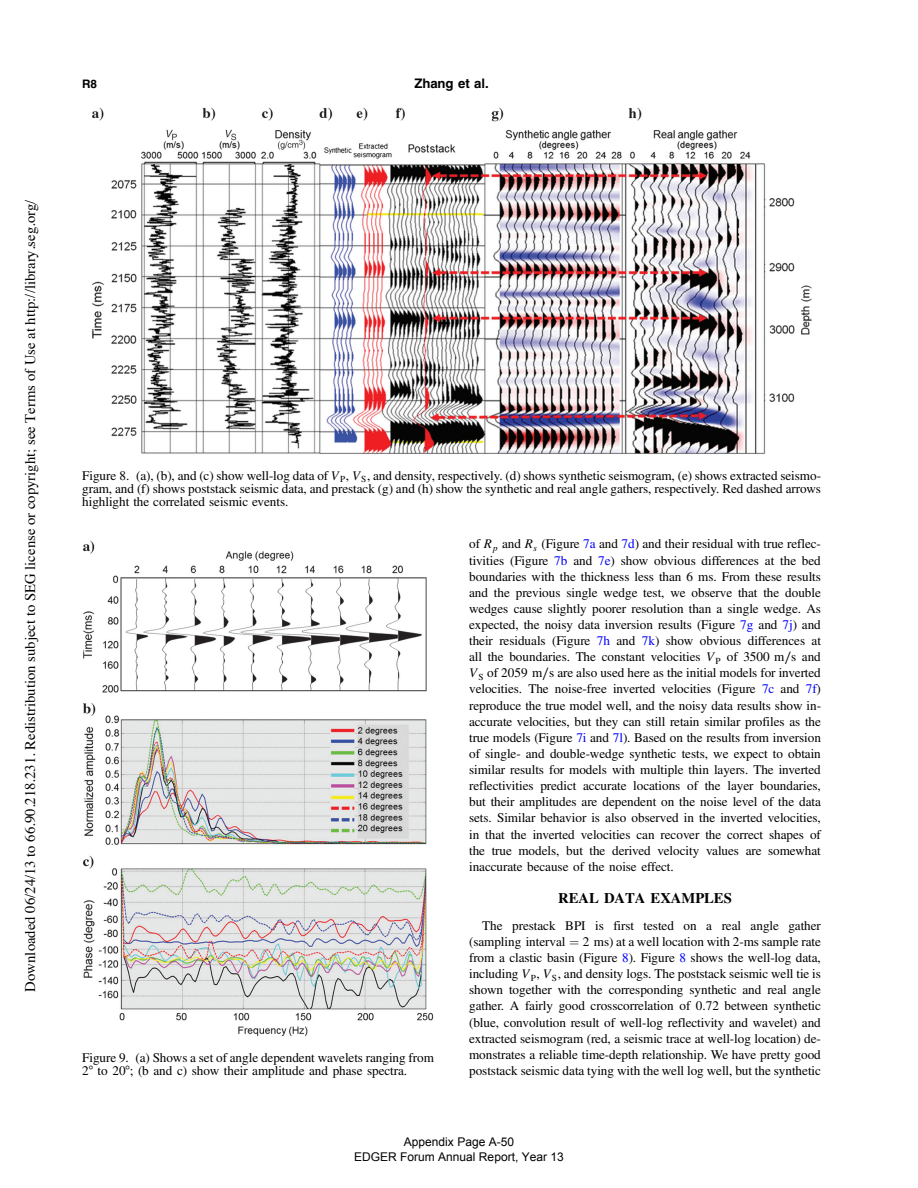
<style>
.page{position:relative;width:918px;height:1188px;background:#fff}
.page>*{position:absolute;margin:0;border:0;box-sizing:border-box;transform-origin:0 0}
.t1{font:14.7px "Times";color:#000}
.t2{font:14.7px "Adv T Td 40 fda 3 b.B";color:#000}
.t3{font:13.2px/16px "Adv TT3 c 2 d 9 f 11";color:#000;text-align:justify}
.t4{font:13.2px "Adv O Tf 3919 c 9 c.B";color:#000}
.t5{font:12px/14.4px "Arial";color:#000;text-align:center}
.t6{font:11.7px "Adv O Tf 3919 c 9 c.B";color:#000}
.s1{font-family:"Adv T Td 0 b 5 fdba.I"}
.s2{color:#00f}
.s3{font-family:"Adv T Tbdb 21 c 9 e"}
.s4{font-family:"Adv OT8608 a 8 d 1"}
.s5{font-family:"Adv P4 C4 E74"}
</style>
<div class="page">
<img style="left:83px;top:540px;width:351px;height:497px">
<img style="left:92px;top:108px;width:720px;height:346px">
<p class="t1" style="left:24px;top:992px;width:793px;rotate:-90deg">Downloaded 06/24/13 to 66.90.218.231. Redistribution subject to SEG license or copyright; see Terms of Use at http://library.seg.org/</p>
<p class="t6" style="left:82px;top:77px;width:16px">R8</p>
<p class="t4" style="left:414px;top:76px;width:76px">Zhang et al.</p>
<p class="t3" style="left:82px;top:468px;width:740px;line-height:13.2px">Figure 8. (a), (b), and (c) show well-log data of <span class="s1">V</span><sub>P</sub>, <span class="s1">V</span><sub>S</sub>, and density, respectively. (d) shows synthetic seismogram, (e) shows extracted seismo&shy;gram, and (f) shows poststack seismic data, and prestack (g) and (h) show the synthetic and real angle gathers, respectively. Red dashed arrows highlight the correlated seismic events.</p>
<p class="t3" style="left:82px;top:1050px;width:353px;line-height:13.2px">Figure 9. (a) Shows a set of angle dependent wavelets ranging from<br>2° to 20°; (b and c) show their amplitude and phase spectra.</p>
<p class="t3" style="left:469px;top:536px;width:353px">of <span class="s1">R</span><sub>p</sub> and <span class="s1">R</span><sub>s</sub> (Figure <span class="s2">7a</span> and <span class="s2">7d</span>) and their residual with true reflec&shy;tivities (Figure <span class="s2">7b</span> and <span class="s2">7e</span>) show obvious differences at the bed boundaries with the thickness less than 6 ms. From these results and the previous single wedge test, we observe that the double wedges cause slightly poorer resolution than a single wedge. As expected, the noisy data inversion results (Figure <span class="s2">7g</span> and <span class="s2">7j</span>) and their residuals (Figure <span class="s2">7h</span> and <span class="s2">7k</span>) show obvious differences at all the boundaries. The constant velocities <span class="s1">V</span><sub>P</sub> of <span class="s3">3500 m</span><span class="s4">∕</span><span class="s3">s</span> and <span class="s1">V</span><sub>S</sub> of <span class="s3">2059 m</span><span class="s4">∕</span><span class="s3">s</span> are also used here as the initial models for inverted velocities. The noise-free inverted velocities (Figure <span class="s2">7c</span> and <span class="s2">7f</span>) reproduce the true model well, and the noisy data results show in&shy;accurate velocities, but they can still retain similar profiles as the true models (Figure <span class="s2">7i</span> and <span class="s2">7l</span>). Based on the results from inversion of single- and double-wedge synthetic tests, we expect to obtain similar results for models with multiple thin layers. The inverted reflectivities predict accurate locations of the layer boundaries, but their amplitudes are dependent on the noise level of the data sets. Similar behavior is also observed in the inverted velocities, in that the inverted velocities can recover the correct shapes of the true models, but the derived velocity values are somewhat inaccurate because of the noise effect.</p>
<p class="t2" style="left:558px;top:890px;width:175px">REAL DATA EXAMPLES</p>
<p class="t3" style="left:469px;top:917px;width:353px;text-indent:13px">The prestack BPI is first tested on a real angle gather (<span class="s3">sampling interval</span> <span class="s5">¼</span> <span class="s3">2 ms</span>) at a well location with 2-ms sample rate from a clastic basin (Figure <span class="s2">8</span>). Figure <span class="s2">8</span> shows the well-log data, including <span class="s1">V</span><sub>P</sub>, <span class="s1">V</span><sub>S</sub>, and density logs. The poststack seismic well tie is shown together with the corresponding synthetic and real angle gather. A fairly good crosscorrelation of 0.72 between synthetic (blue, convolution result of well-log reflectivity and wavelet) and extracted seismogram (red, a seismic trace at well-log location) de&shy;monstrates a reliable time-depth relationship. We have pretty good poststack seismic data tying with the well log well, but the synthetic</p>
<p class="t5" style="left:354px;top:1135px;width:211px">Appendix Page A-50<br>EDGER Forum Annual Report, Year 13</p>
</div>
